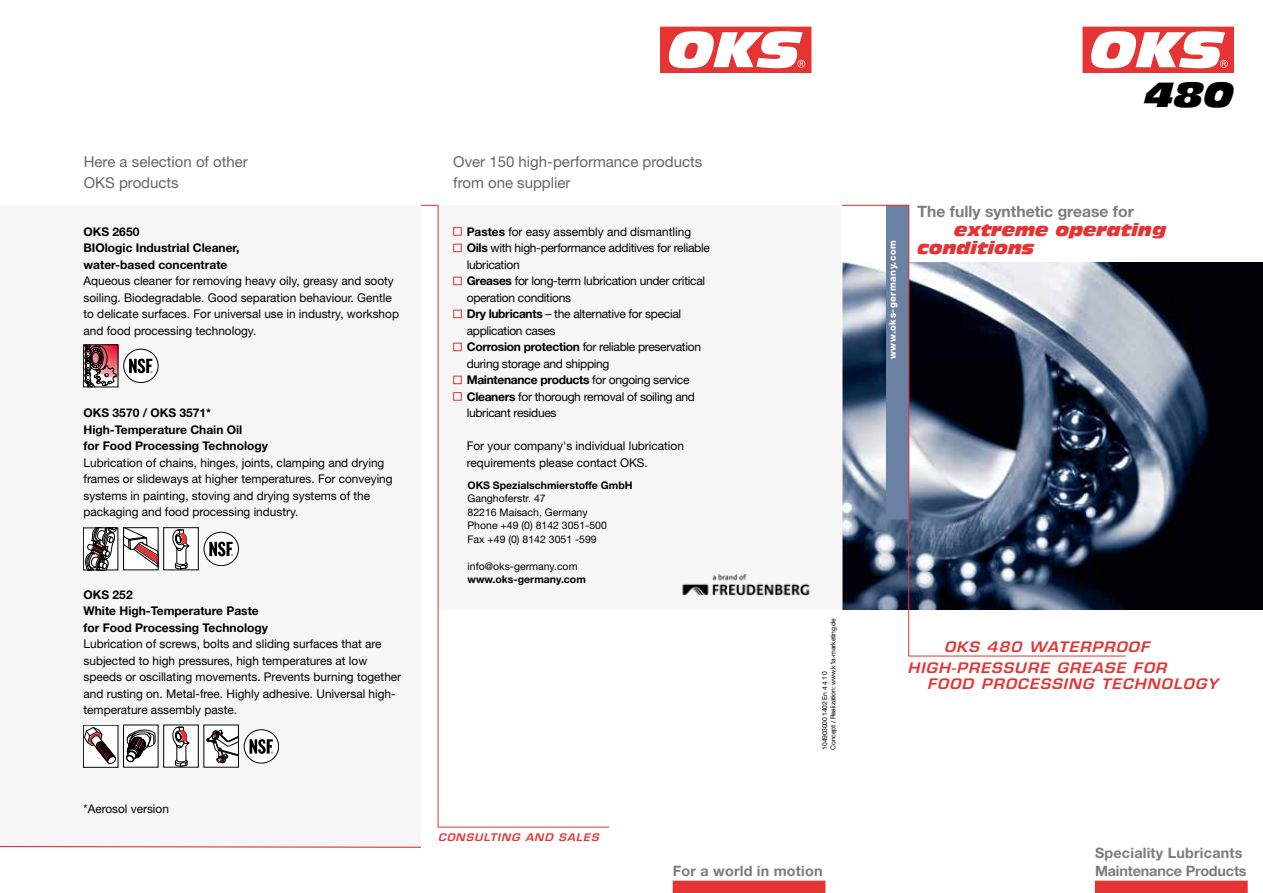
<style>
.page{position:relative;width:1263px;height:893px;background:#fff}
.page>*{position:absolute;margin:0;border:0;box-sizing:border-box;transform-origin:0 0}
.t1{font:italic 34.2px "Antique Olive Nord";color:#000}
.t2{font:italic 16.5px/17.9px "Antique Olive Nord";color:#e53434}
.t3{font:700 15.75px "Helvetica Neue";color:#7b7c7e}
.t4{font:15px/21px "Helvetica Neue";color:#646567}
.t5{font:700 14.4px/17.2px "Helvetica Neue";letter-spacing:.015em;color:#7b7c7e}
.t6{font:italic 600 14.1px/16.5px "Eurostile";letter-spacing:.07em;color:#e53434;scale:1.1 1}
.t7{font:12px/16.5px "Helvetica Neue";color:#000}
.t8{font:12px/16.5px "Helvetica Neue";letter-spacing:-.025em;color:#000}
.t9{font:700 12px/16.5px "Helvetica Neue";color:#000}
.t10{font:10.5px/13.5px "Helvetica Neue";color:#000}
.t11{font:700 10.5px "Helvetica Neue";color:#000}
.t12{font:italic 600 10.2px "Eurostile";letter-spacing:.08em;color:#e53434;scale:1.1 1}
.t13{font:800 9.45px "Helvetica Neue";letter-spacing:.05em;color:#fff}
.t14{font:6.75px/8.2px "Helvetica Neue";letter-spacing:-.025em;color:#000}
.s1{font-weight:700}
</style>
<div class="page">
<div style="left:1095px;top:881px;width:152px;height:12px;background:#e53434"></div>
<img style="left:1126px;top:263px;width:137px;height:347px">
<div style="left:438px;top:205px;width:404px;height:405px;background:#f6f6f6"></div>
<svg style="left:421px;top:205px;width:189px;height:623px"></svg>
<div style="left:673px;top:881px;width:152px;height:12px;background:#e53434"></div>
<svg style="left:0;top:845px;width:421px;height:3px"></svg>
<svg style="left:1082px;top:26px;width:152px;height:46px"></svg>
<div style="left:1083px;top:27px;width:150px;height:45px;background:#e53434"></div>
<svg style="left:1091px;top:31px;width:137px;height:37px"></svg>
<svg style="left:660px;top:26px;width:152px;height:46px"></svg>
<div style="left:661px;top:27px;width:150px;height:45px;background:#e53434"></div>
<svg style="left:669px;top:31px;width:136px;height:37px"></svg>
<div style="left:83px;top:528px;width:35px;height:42px;border:1px solid #000"></div>
<svg style="left:84px;top:527px;width:72px;height:43px"></svg>
<div style="left:123px;top:527px;width:35px;height:43px;border:1px solid #000"></div>
<div style="left:163px;top:527px;width:35px;height:43px;border:1px solid #000"></div>
<svg style="left:172px;top:528px;width:17px;height:41px"></svg>
<svg style="left:204px;top:532px;width:34px;height:34px"></svg>
<div style="left:204px;top:532px;width:35px;height:34px;border:1px solid #000;border-radius:50%"></div>
<svg style="left:209px;top:542px;width:24px;height:14px"></svg>
<div style="left:163px;top:725px;width:35px;height:42px;border:1px solid #000"></div>
<svg style="left:172px;top:726px;width:17px;height:41px"></svg>
<svg style="left:206px;top:730px;width:31px;height:33px"></svg>
<div style="left:204px;top:725px;width:35px;height:42px;border:1px solid #000"></div>
<div style="left:83px;top:725px;width:35px;height:42px;border:1px solid #000"></div>
<svg style="left:84px;top:727px;width:32px;height:37px"></svg>
<svg style="left:126px;top:729px;width:29px;height:34px"></svg>
<div style="left:244px;top:730px;width:35px;height:33px;border:1px solid #000;border-radius:50%"></div>
<svg style="left:250px;top:739px;width:23px;height:15px"></svg>
<svg style="left:124px;top:349px;width:34px;height:34px"></svg>
<div style="left:124px;top:349px;width:34px;height:34px;border:1px solid #000;border-radius:50%"></div>
<svg style="left:129px;top:359px;width:24px;height:14px"></svg>
<svg style="left:85px;top:347px;width:31px;height:38px"></svg>
<div style="left:83px;top:345px;width:35px;height:42px;border:1px solid #000"></div>
<svg style="left:841px;top:205px;width:285px;height:452px"></svg>
<div style="left:453px;top:227px;width:9px;height:9px;border:1px solid #e53434"></div>
<div style="left:453px;top:244px;width:9px;height:8px;border:1px solid #e53434"></div>
<div style="left:453px;top:277px;width:9px;height:8px;border:1px solid #e53434"></div>
<div style="left:453px;top:310px;width:9px;height:8px;border:1px solid #e53434"></div>
<div style="left:453px;top:343px;width:9px;height:8px;border:1px solid #e53434"></div>
<div style="left:453px;top:376px;width:9px;height:8px;border:1px solid #e53434"></div>
<div style="left:453px;top:392px;width:9px;height:9px;border:1px solid #e53434"></div>
<img style="left:682px;top:574px;width:128px;height:22px">
<p class="t4" style="left:84px;top:151px;width:166px">Here a selection of other<br>OKS products</p>
<p class="t9" style="left:84px;top:223px;width:157px">OKS 2650<br>BIOlogic Industrial Cleaner, water-based concentrate</p>
<p class="t7" style="left:84px;top:272px;width:317px">Aqueous cleaner for removing heavy oily, greasy and sooty soiling. Biodegradable. Good separation behaviour. Gentle to delicate surfaces. For universal use in industry, workshop and food processing technology.</p>
<p class="t9" style="left:84px;top:404px;width:186px">OKS 3570 / OKS 3571*<br>High-Temperature Chain Oil<br>for Food Processing Technology</p>
<p class="t7" style="left:84px;top:454px;width:311px">Lubrication of chains, hinges, joints, clamping and drying frames or slideways at higher temperatures. For conveying systems in painting, stoving and drying systems of the packaging and food processing industry.</p>
<p class="t9" style="left:84px;top:586px;width:186px">OKS 252<br>White High-Temperature Paste for Food Processing Technology</p>
<p class="t7" style="left:84px;top:635px;width:319px">Lubrication of screws, bolts and sliding surfaces that are subjected to high pressures, high temperatures at low speeds or oscillating movements. Prevents burning together and rusting on. Metal-free. Highly adhesive. Universal high&shy;temperature assembly paste.</p>
<p class="t7" style="left:84px;top:800px;width:87px">*Aerosol version</p>
<p class="t4" style="left:453px;top:151px;width:250px">Over 150 high-performance products from one supplier</p>
<p class="t8" style="left:467px;top:223px;width:245px"><span class="s1">Pastes</span> for easy assembly and dismantling <span class="s1">Oils</span> with high-performance additives for reliable lubrication<br><span class="s1">Greases</span> for long-term lubrication under critical operation conditions<br><span class="s1">Dry lubricants</span> – the alternative for special application cases<br><span class="s1">Corrosion protection</span> for reliable preservation during storage and shipping<br><span class="s1">Maintenance products</span> for ongoing service <span class="s1">Cleaners</span> for thorough removal of soiling and lubricant residues</p>
<p class="t7" style="left:467px;top:437px;width:219px">For your company's individual lubrication requirements please contact OKS.</p>
<p class="t11" style="left:467px;top:479px;width:167px">OKS Spezialschmierstoffe GmbH</p>
<p class="t10" style="left:467px;top:492px;width:141px">Ganghoferstr. 47<br>82216 Maisach, Germany<br>Phone +49 (0) 8142 3051-500<br>Fax +49 (0) 8142 3051 -599</p>
<p class="t10" style="left:467px;top:559px;width:112px">info@oks-germany.com</p>
<p class="t11" style="left:467px;top:573px;width:120px">www.oks-germany.com</p>
<p class="t12" style="left:438px;top:831px;width:148px">CONSULTING AND SALES</p>
<p class="t14" style="left:820px;top:750px;width:133px;rotate:-90deg">104903000 1402 En 4 4 1 0<br>Concept / Realization: www.k1a-marketing.de</p>
<p class="t5" style="left:673px;top:862px;width:151px">For a world in motion</p>
<h1 class="t1" style="left:1145px;top:72px;width:91px">480</h1>
<p class="t13" style="left:887px;top:359px;width:120px;rotate:-90deg">www.oks-germany.com</p>
<h3 class="t3" style="left:917px;top:202px;width:218px">The fully synthetic grease for</h3>
<h2 class="t2" style="left:917px;top:221px;width:250px;text-indent:37px">extreme operating conditions</h2>
<p class="t6" style="left:944px;top:639px;width:188px">OKS 480 WATERPROOF</p>
<p class="t6" style="left:927px;top:659px;width:219px;text-indent:-20px">HIGH-PRESSURE GREASE FOR<br>FOO</p>
<p class="t6" style="left:962px;top:676px;width:234px">D PROCESSING TECHNOLOGY</p>
<p class="t5" style="left:1095px;top:844px;width:153px">Speciality Lubricants<br>Maintenance Products</p>
</div>
